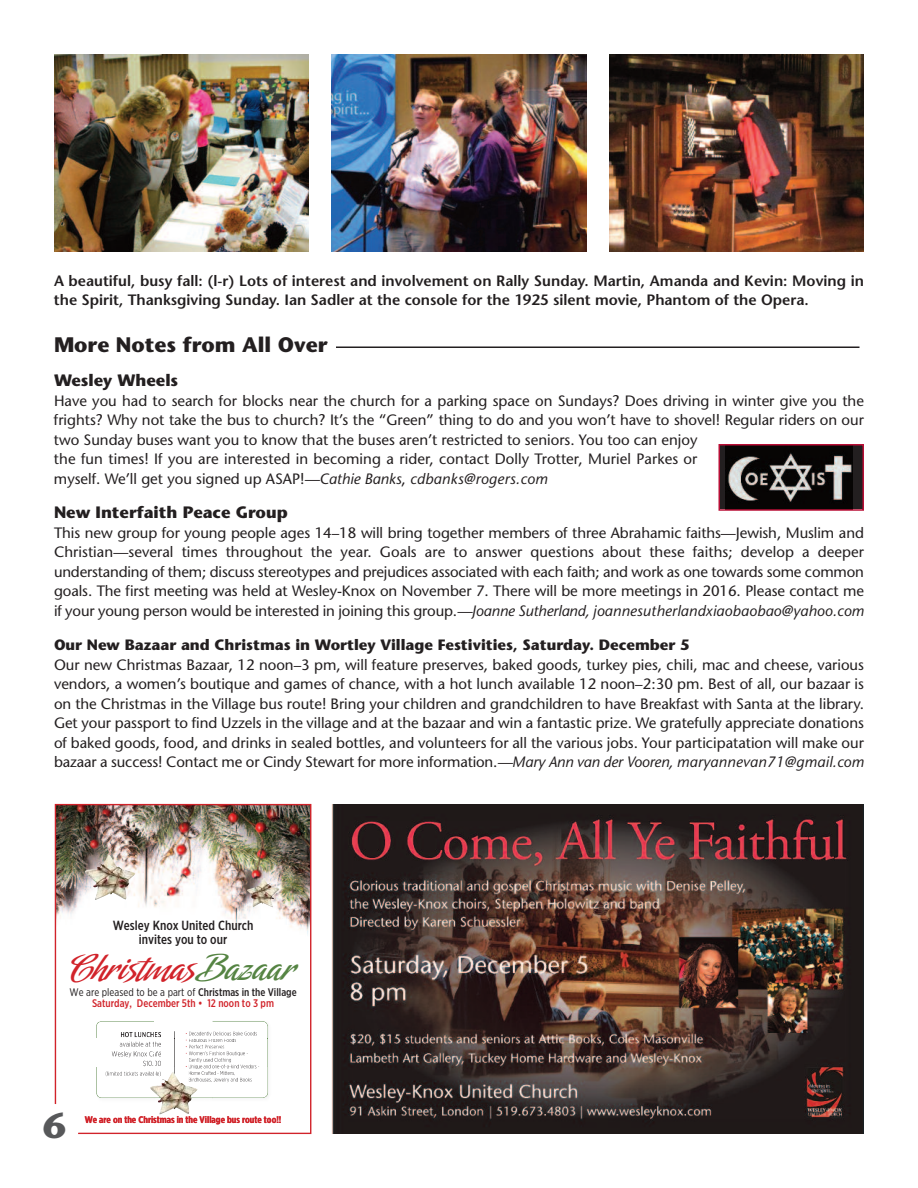
<style>
.page{position:relative;width:918px;height:1188px;background:#fff}
.page>*{position:absolute;margin:0;border:0;box-sizing:border-box;transform-origin:0 0}
.t1{font:41.1px "Amorinda+T42+KDNQLH";color:#d1232a}
.t2{font:700 36px "Stone Sans";color:#57585a}
.t3{font:700 21px "Stone Sans";color:#231f20}
.t4{font:700 16.5px "Stone Sans";color:#231f20}
.t5{font:15px/19.5px "Stone Sans";color:#231f20;text-align:justify}
.t6{font:600 15px/19.5px "Stone Sans";color:#231f20}
.t7{font:700 15px "Stone Sans";color:#231f20}
.t8{font:13.2px/13.6px "Gotham Extra Narrow Medium+FOZEPD";color:#231f20;text-align:center}
.t9{font:10.95px "Gotham Extra Narrow Book+FEJDZK";color:#231f20}
.t10{font:10.95px "Gotham Extra Narrow Medium+FOZEPD";color:#d1232a}
.t11{font:9.6px "Gotham Extra Narrow Bold+DXNLOR";color:#d1232a}
.s1{font-style:italic}
.s2{color:#558443}
.s3{font-family:"Gotham Extra Narrow Medium+FOZEPD"}
</style>
<div class="page">
<img style="left:332px;top:804px;width:532px;height:330px">
<img style="left:57px;top:806px;width:252px;height:129px">
<div style="left:55px;top:804px;width:256px;height:330px;border:1px solid #d1232a"></div>
<svg style="left:96px;top:1021px;width:172px;height:77px"></svg>
<svg style="left:99px;top:855px;width:10px;height:10px"></svg>
<svg style="left:260px;top:878px;width:4px;height:7px"></svg>
<img style="left:98px;top:1021px;width:57px;height:45px">
<img style="left:155px;top:1021px;width:57px;height:18px">
<img style="left:187px;top:1031px;width:25px;height:2px">
<img style="left:212px;top:1021px;width:53px;height:1px">
<img style="left:212px;top:1022px;width:57px;height:73px">
<img style="left:98px;top:1066px;width:57px;height:29px">
<img style="left:105px;top:1071px;width:16px;height:5px">
<img style="left:112px;top:1051px;width:9px;height:6px">
<img style="left:189px;top:1078px;width:63px;height:4px">
<svg style="left:189px;top:1081px;width:23px;height:1px"></svg>
<img style="left:236px;top:1051px;width:12px;height:5px">
<svg style="left:121px;top:1031px;width:54px;height:50px"></svg>
<img style="left:155px;top:1039px;width:57px;height:27px">
<img style="left:155px;top:1087px;width:57px;height:8px">
<img style="left:214px;top:1081px;width:38px;height:1px">
<img style="left:235px;top:1064px;width:24px;height:5px">
<img style="left:235px;top:1068px;width:21px;height:1px">
<img style="left:212px;top:1058px;width:19px;height:3px">
<svg style="left:186px;top:1061px;width:49px;height:14px"></svg>
<img style="left:212px;top:1055px;width:33px;height:1px">
<svg style="left:186px;top:1033px;width:50px;height:22px"></svg>
<svg style="left:96px;top:1023px;width:2px;height:74px"></svg>
<img style="left:155px;top:1095px;width:58px;height:7px">
<img style="left:98px;top:1095px;width:57px;height:3px">
<img style="left:212px;top:1095px;width:55px;height:3px">
<svg style="left:267px;top:1039px;width:2px;height:57px"></svg>
<div style="left:30px;top:1104px;width:49px;height:49px;background:#fff;border-radius:50%"></div>
<img style="left:54px;top:54px;width:255px;height:198px">
<img style="left:332px;top:54px;width:255px;height:198px">
<img style="left:609px;top:54px;width:255px;height:198px">
<hr style="left:336px;top:346px;width:524px;height:2px;background:#231f20">
<div style="left:720px;top:446px;width:142px;height:63px;background:#231f20"></div>
<img style="left:726px;top:447px;width:126px;height:61px">
<div style="left:718px;top:444px;width:146px;height:67px;border:2px solid #b90f36"></div>
<p class="t6" style="left:54px;top:272px;width:812px">A beautiful, busy fall: (l-r) Lots of interest and involvement on Rally Sunday. Martin, Amanda and Kevin: Moving in the Spirit, Thanksgiving Sunday. Ian Sadler at the console for the 1925 silent movie, Phantom of the Opera.</p>
<h3 class="t3" style="left:54px;top:336px;width:275px">More Notes from All Over</h3>
<p class="t4" style="left:54px;top:374px;width:126px">Wesley Wheels</p>
<p class="t5" style="left:54px;top:392px;width:812px;text-align:left">Have you had to search for blocks near the church for a parking space on Sundays? Does driving in winter give you the frights? Why not take the bus to church? It’s the “Green” thing to do and you won’t have to shovel! Regular riders on our two Sunday buses want you to know that the buses aren’t restricted to seniors. You too can enjoy<br>the fun times! If you are interested in becoming a rider, contact Dolly Trotter, Muriel Parkes or<br>myself. We’ll get you signed up ASAP!<span class="s1">—Cathie Banks</span>, <span class="s1">cdbanks@rogers.com</span></p>
<p class="t4" style="left:54px;top:506px;width:235px">New Interfaith Peace Group</p>
<p class="t5" style="left:54px;top:524px;width:812px">This new group for young people ages 14–18 will bring together members of three Abrahamic faiths—Jewish, Muslim and Christian—several times throughout the year. Goals are to answer questions about these faiths; develop a deeper understanding of them; discuss stereotypes and prejudices associated with each faith; and work as one towards some common goals. The first meeting was held at Wesley-Knox on November 7. There will be more meetings in 2016. Please contact me if your young person would be interested in joining this group.<span class="s1">—Joanne Sutherland, joannesutherlandxiaobaobao@yahoo.com</span></p>
<p class="t7" style="left:54px;top:639px;width:637px">Our New Bazaar and Christmas in Wortley Village Festivities, Saturday. December 5</p>
<p class="t5" style="left:54px;top:656px;width:812px">Our new Christmas Bazaar, 12 noon–3 pm, will feature preserves, baked goods, turkey pies, chili, mac and cheese, various vendors, a women’s boutique and games of chance, with a hot lunch available 12 noon–2:30 pm. Best of all, our bazaar is on the Christmas in the Village bus route! Bring your children and grandchildren to have Breakfast with Santa at the library.<br>Get your passport to find Uzzels in the village and at the bazaar and win a fantastic prize. We gratefully appreciate donations of baked goods, food, and drinks in sealed bottles, and volunteers for all the various jobs. Your participatation will make our bazaar a success! Contact me or Cindy Stewart for more information.<span class="s1">—Mary Ann van der Vooren, maryannevan71@gmail.com</span></p>
<p class="t8" style="left:113px;top:919px;width:142px">Wesley Knox United Church invites you to our</p>
<h1 class="t1" style="left:71px;top:946px;width:225px">Christmas <span class="s2">Bazaar</span></h1>
<p class="t9" style="left:70px;top:986px;width:229px">We are pleased to be a part of <span class="s3">Christmas in the Village</span></p>
<p class="t10" style="left:92px;top:997px;width:184px">Saturday, December 5th • 12 noon to 3 pm</p>
<h2 class="t2" style="left:43px;top:1111px;width:24px">6</h2>
<p class="t11" style="left:85px;top:1114px;width:198px">We are on the Christmas in the Village bus route too!!</p>
</div>
